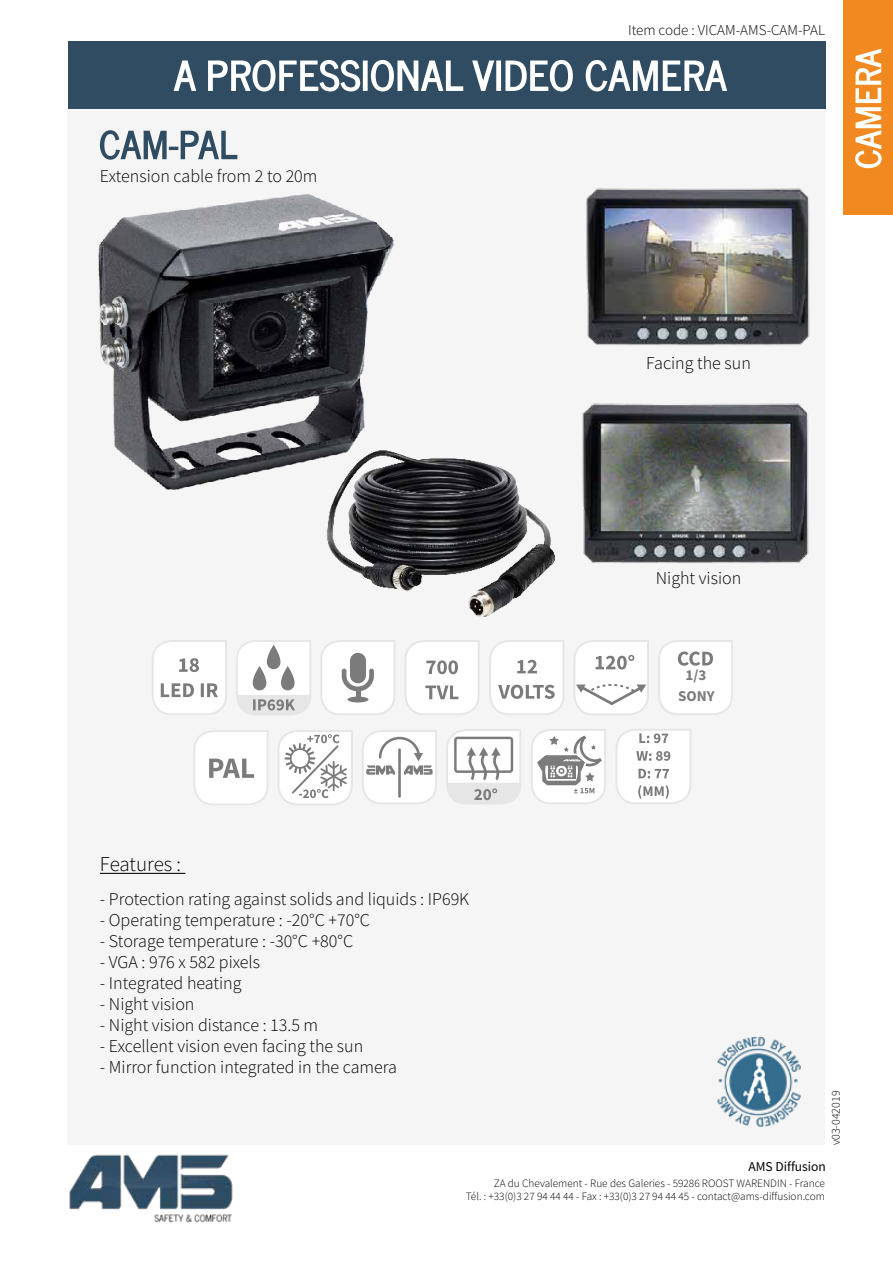
<style>
.page{position:relative;width:893px;height:1263px;background:#fff}
.page>*{position:absolute;margin:0;border:0;box-sizing:border-box;transform-origin:0 0}
.t1{font:300 21px "Mada";letter-spacing:-.01em;color:#000}
.t2{font:300 18px "Mada";color:#000}
.t3{font:300 15px "Mada";color:#000}
.t4{font:700 15px "Mada";color:#7c7b7b}
.t5{font:13.5px "Mada";color:#000}
.t6{font:300 12px "Mada";color:#000}
.t7{font:300 11.25px/13.5px "Mada";color:#000;text-align:right}
</style>
<div class="page">
<div style="left:68px;top:109px;width:757px;height:1036px;background:#f5f5f5"></div>
<div style="left:68px;top:41px;width:757px;height:67px;background:#2f4c63"></div>
<div style="left:844px;top:0;width:49px;height:215px;background:#f18820"></div>
<img style="left:69px;top:1154px;width:164px;height:69px">
<img style="left:98px;top:194px;width:296px;height:296px">
<img style="left:626px;top:403px;width:183px;height:160px">
<img style="left:586px;top:188px;width:224px;height:158px">
<svg style="left:320px;top:647px;width:75px;height:68px"></svg>
<div style="left:347px;top:696px;width:21px;height:6px;background:#7c7b7b;border-radius:50%"></div>
<hr style="left:356px;top:688px;width:4px;height:10px;background:#7c7b7b">
<div style="left:350px;top:653px;width:16px;height:30px;background:#7c7b7b;border-radius:8px"></div>
<svg style="left:236px;top:640px;width:75px;height:75px"></svg>
<svg style="left:152px;top:640px;width:75px;height:75px"></svg>
<svg style="left:574px;top:640px;width:75px;height:75px"></svg>
<svg style="left:489px;top:647px;width:75px;height:68px"></svg>
<svg style="left:405px;top:647px;width:75px;height:68px"></svg>
<svg style="left:362px;top:730px;width:75px;height:74px"></svg>
<svg style="left:278px;top:730px;width:75px;height:75px"></svg>
<svg style="left:193px;top:730px;width:75px;height:75px"></svg>
<svg style="left:531px;top:729px;width:75px;height:75px"></svg>
<svg style="left:616px;top:729px;width:75px;height:75px"></svg>
<svg style="left:446px;top:729px;width:75px;height:75px"></svg>
<svg style="left:658px;top:640px;width:75px;height:75px"></svg>
<img style="left:258px;top:390px;width:368px;height:257px">
<img style="left:717px;top:1036px;width:84px;height:91px">
<svg style="left:100px;top:130px;width:137px;height:30px"></svg>
<hr style="left:100px;top:873px;width:85px;height:1px;background:#000">
<svg style="left:174px;top:60px;width:553px;height:31px"></svg>
<svg style="left:855px;top:49px;width:27px;height:119px"></svg>
<p class="t2" style="left:100px;top:166px;width:219px">Extension cable from 2 to 20m</p>
<p class="t1" style="left:100px;top:853px;width:83px">Features :</p>
<p class="t2" style="left:100px;top:889px;width:371px">- Protection rating against solids and liquids : IP69K</p>
<p class="t2" style="left:100px;top:910px;width:272px">- Operating temperature : -20°C +70°C</p>
<p class="t2" style="left:100px;top:931px;width:255px">- Storage temperature : -30°C +80°C</p>
<p class="t2" style="left:100px;top:952px;width:162px">- VGA : 976 x 582 pixels</p>
<p class="t2" style="left:100px;top:973px;width:143px">- Integrated heating</p>
<p class="t2" style="left:100px;top:994px;width:96px">- Night vision</p>
<p class="t2" style="left:100px;top:1015px;width:220px">- Night vision distance : 13.5 m</p>
<p class="t2" style="left:100px;top:1036px;width:265px">- Excellent vision even facing the sun</p>
<p class="t2" style="left:100px;top:1057px;width:299px">- Mirror function integrated in the camera</p>
<p class="t3" style="left:628px;top:22px;width:198px">Item code : VICAM-AMS-CAM-PAL</p>
<p class="t2" style="left:646px;top:353px;width:106px">Facing the sun</p>
<p class="t2" style="left:656px;top:568px;width:87px">Night vision</p>
<p class="t4" style="left:686px;top:667px;width:22px">1/3</p>
<p class="t4" style="left:678px;top:688px;width:38px">SONY</p>
<p class="t6" style="left:829px;top:1145px;width:56px;rotate:-90deg">v03-042019</p>
<p class="t5" style="left:748px;top:1159px;width:79px">AMS Diffusion</p>
<p class="t7" style="left:466px;top:1177px;width:361px">ZA du Chevalement - Rue des Galeries - 59286 ROOST WARENDIN - France<br>Tél. : +33(0)3 27 94 44 44 - Fax : +33(0)3 27 94 44 45 - contact@ams-diffusion.com</p>
</div>
